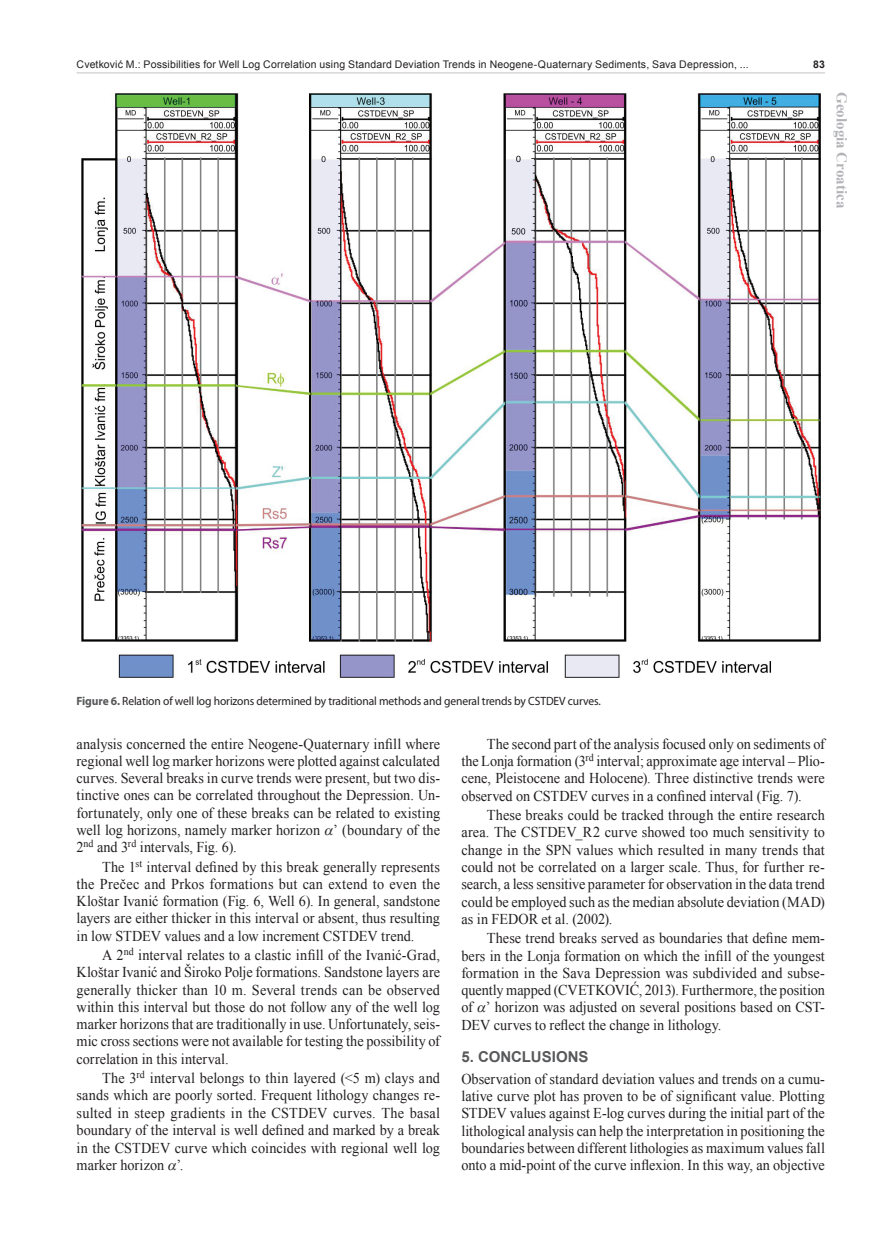
<style>
.page{position:relative;width:893px;height:1234px;background:#fff}
.page>*{position:absolute;margin:0;border:0;box-sizing:border-box;transform-origin:0 0}
.t1{font:15px/17.2px "Times New Roman";color:#231f20;text-align:justify;scale:.95 1}
.t2{font:700 15px "Times New Roman";color:#b2b3b7}
.t3{font:700 15px "Arial";color:#57585a}
.t4{font:12px "Myriad Pro";letter-spacing:-.01em;color:#231f20;scale:.96 1}
.t5{font:10.5px "Arial";letter-spacing:.015em;color:#231f20}
.t6{font:700 10.5px "Arial";color:#231f20}
.s1{font-weight:700;color:#57585a}
.s2{font-family:"Grcki";font-style:italic}
</style>
<div class="page">
<hr style="left:77px;top:72px;width:748px;height:1px;background:#c7c8ca">
<img style="left:81px;top:94px;width:739px;height:583px">
<p class="t5" style="left:77px;top:57px;width:674px">Cvetković M.: Possibilities for Well Log Correlation using Standard Deviation Trends in Neogene-Quaternary Sediments, Sava Depression, ...</p>
<p class="t6" style="left:813px;top:57px;width:13px">83</p>
<p class="t2" style="left:852px;top:92px;width:118px;rotate:90deg">Geologia Croatica</p>
<p class="t4" style="left:77px;top:693px;width:548px"><span class="s1">Figure 6.</span> Relation of well log horizons determined by traditional methods and general trends by CSTDEV curves.</p>
<p class="t1" style="left:77px;top:734px;width:384px">analysis concerned the entire Neogene-Quaternary infill where regional well log marker horizons were plotted against calculated curves. Several breaks in curve trends were present, but two dis&shy;tinctive ones can be correlated throughout the Depression. Un&shy;fortunately, only one of these breaks can be related to existing well log horizons, namely marker horizon <span class="s2">a</span>’ (boundary of the 2<sup>nd</sup> and 3<sup>rd</sup> intervals, Fig. 6).</p>
<p class="t1" style="left:77px;top:857px;width:384px;text-indent:26px">The 1<sup>st</sup> interval defined by this break generally represents the Prečec and Prkos formations but can extend to even the Kloštar Ivanić formation (Fig. 6, Well 6). In general, sandstone layers are either thicker in this interval or absent, thus resulting in low STDEV values and a low increment CSTDEV trend.</p>
<p class="t1" style="left:77px;top:945px;width:384px;text-indent:26px">A 2<sup>nd</sup> interval relates to a clastic infill of the Ivanić-Grad, Kloštar Ivanić and Široko Polje formations. Sandstone layers are generally thicker than 10 m. Several trends can be observed within this interval but those do not follow any of the well log marker horizons that are traditionally in use. Unfortunately, seis&shy;mic cross sections were not available for testing the possibility of correlation in this interval.</p>
<p class="t1" style="left:77px;top:1068px;width:384px;text-indent:26px">The 3<sup>rd</sup> interval belongs to thin layered (&lt;5 m) clays and sands which are poorly sorted. Frequent lithology changes re&shy;sulted in steep gradients in the CSTDEV curves. The basal boundary of the interval is well defined and marked by a break in the CSTDEV curve which coincides with regional well log marker horizon <span class="s2">a</span>’.</p>
<p class="t1" style="left:461px;top:734px;width:384px;text-indent:26px">The second part of the analysis focused only on sediments of the Lonja formation (3<sup>rd</sup> interval; approximate age interval – Plio&shy;cene, Pleistocene and Holocene). Three distinctive trends were observed on CSTDEV curves in a confined interval (Fig. 7).</p>
<p class="t1" style="left:461px;top:805px;width:384px;text-indent:26px">These breaks could be tracked through the entire research area. The CSTDEV_R2 curve showed too much sensitivity to change in the SPN values which resulted in many trends that could not be correlated on a larger scale. Thus, for further re&shy;search, a less sensitive parameter for observation in the data trend could be employed such as the median absolute deviation (MAD) as in FEDOR et al. (2002).</p>
<p class="t1" style="left:461px;top:929px;width:384px;text-indent:26px">These trend breaks served as boundaries that define mem&shy;bers in the Lonja formation on which the infill of the youngest formation in the Sava Depression was subdivided and subse&shy;quently mapped (CVETKOVIĆ, 2013). Furthermore, the position of <span class="s2">a</span>’ horizon was adjusted on several positions based on CST-DEV curves to reflect the change in lithology.</p>
<p class="t3" style="left:461px;top:1046px;width:129px">5. CONCLUSIONS</p>
<p class="t1" style="left:461px;top:1069px;width:384px">Observation of standard deviation values and trends on a cumu&shy;lative curve plot has proven to be of significant value. Plotting STDEV values against E-log curves during the initial part of the lithological analysis can help the interpretation in positioning the boundaries between different lithologies as maximum values fall onto a mid-point of the curve inflexion. In this way, an objective</p>
</div>
